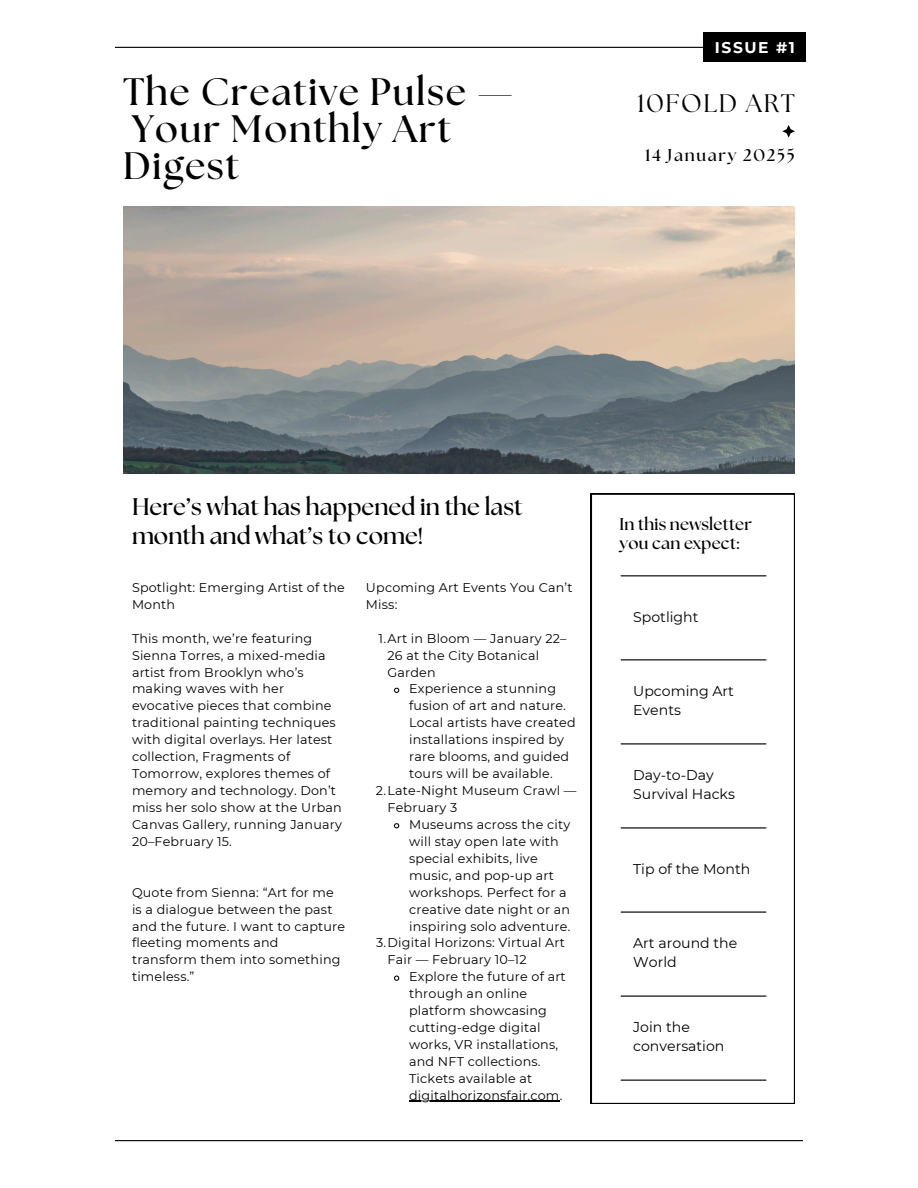
<style>
.page{position:relative;width:918px;height:1188px;background:#fff}
.page>*{position:absolute;margin:0;border:0;box-sizing:border-box;transform-origin:0 0}
.t1{font:700 38.25px/37px "The Seasons";letter-spacing:.04em;color:#000}
.t2{font:25.35px "The Seasons";letter-spacing:.065em;color:#000}
.t3{font:700 24px/29.7px "The Seasons";color:#000}
.t4{font:700 16.95px "The Seasons";letter-spacing:.01em;color:#000}
.t5{font:700 16.95px "The Seasons";letter-spacing:.1em;color:#000}
.t6{font:700 15.45px "Montserrat";letter-spacing:.1em;color:#fff}
.t7{font:14.1px/19px "Montserrat";color:#000}
.t8{font:12.75px/17px "Montserrat";letter-spacing:.015em;color:#000}
</style>
<div class="page">
<hr style="left:115px;top:47px;width:688px;height:1px;background:#000">
<hr style="left:115px;top:1140px;width:688px;height:1px;background:#000">
<svg style="left:394px;top:687px;width:6px;height:6px"></svg>
<svg style="left:394px;top:823px;width:6px;height:6px"></svg>
<svg style="left:394px;top:975px;width:6px;height:6px"></svg>
<hr style="left:409px;top:1101px;width:151px;height:1px;background:#000">
<svg style="left:782px;top:125px;width:13px;height:13px"></svg>
<svg style="left:591px;top:494px;width:204px;height:609px"></svg>
<hr style="left:621px;top:575px;width:145px;height:1px;background:#000">
<hr style="left:621px;top:659px;width:145px;height:1px;background:#000">
<hr style="left:621px;top:743px;width:145px;height:1px;background:#000">
<hr style="left:621px;top:827px;width:145px;height:2px;background:#000">
<hr style="left:621px;top:911px;width:145px;height:2px;background:#000">
<hr style="left:621px;top:996px;width:145px;height:1px;background:#000">
<hr style="left:621px;top:1080px;width:145px;height:1px;background:#000">
<img style="left:123px;top:207px;width:672px;height:266px">
<div style="left:703px;top:32px;width:103px;height:30px;background:#000"></div>
<p class="t1" style="left:123px;top:75px;width:392px">The Creative Pulse —<br>Your Monthly Art<br>Digest</p>
<p class="t6" style="left:715px;top:38px;width:82px">ISSUE #1</p>
<p class="t2" style="left:637px;top:91px;width:159px">10FOLD ART</p>
<p class="t5" style="left:645px;top:147px;width:151px">14 January 20255</p>
<h3 class="t3" style="left:132px;top:493px;width:392px">Here’s what has happened in the last month and what’s to come!</h3>
<p class="t8" style="left:132px;top:579px;width:214px">Spotlight: Emerging Artist of the<br>Month</p>
<h1 class="t8" style="left:132px;top:630px;width:212px">This month, we’re featuring<br>Sienna Torres, a mixed-media artist from Brooklyn who’s making waves with her evocative pieces that combine traditional painting techniques with digital overlays. Her latest collection, Fragments of<br>Tomorrow, explores themes of memory and technology. Don’t miss her solo show at the Urban<br>Canvas Gallery, running January<br>20–February 15.</h1>
<h2 class="t8" style="left:132px;top:884px;width:215px">Quote from Sienna: “Art for me is a dialogue between the past and the future. I want to capture fleeting moments and transform them into something timeless.”</h2>
<p class="t8" style="left:366px;top:579px;width:208px">Upcoming Art Events You Can’t<br>Miss:</p>
<p class="t8" style="left:388px;top:630px;width:181px;text-indent:-9px">1.Art in Bloom — January 22–<br>26 at the City Botanical<br>Garden</p>
<p class="t8" style="left:409px;top:680px;width:168px">Experience a stunning fusion of art and nature.<br>Local artists have created installations inspired by rare blooms, and guided tours will be available.</p>
<p class="t8" style="left:388px;top:782px;width:190px;text-indent:-12px">2.Late-Night Museum Crawl —<br>February 3</p>
<p class="t8" style="left:409px;top:816px;width:163px">Museums across the city will stay open late with special exhibits, live music, and pop-up art workshops. Perfect for a creative date night or an inspiring solo adventure.</p>
<p class="t8" style="left:388px;top:934px;width:179px;text-indent:-12px">3.Digital Horizons: Virtual Art<br>Fair — February 10–12</p>
<p class="t8" style="left:409px;top:968px;width:158px">Explore the future of art through an online platform showcasing cutting-edge digital works, VR installations, and NFT collections.<br>Tickets available at</p>
<p class="t8" style="left:409px;top:1087px;width:155px">digitalhorizonsfair.com.</p>
<p class="t4" style="left:620px;top:516px;width:134px">In this newsletter</p>
<p class="t4" style="left:620px;top:535px;width:121px">you can expect:</p>
<p class="t7" style="left:633px;top:607px;width:67px">Spotlight</p>
<p class="t7" style="left:633px;top:682px;width:102px">Upcoming Art<br>Events</p>
<p class="t7" style="left:633px;top:766px;width:103px">Day-to-Day<br>Survival Hacks</p>
<p class="t7" style="left:633px;top:859px;width:119px">Tip of the Month</p>
<p class="t7" style="left:633px;top:934px;width:106px">Art around the<br>World</p>
<p class="t7" style="left:633px;top:1018px;width:93px">Join the conversation</p>
</div>
